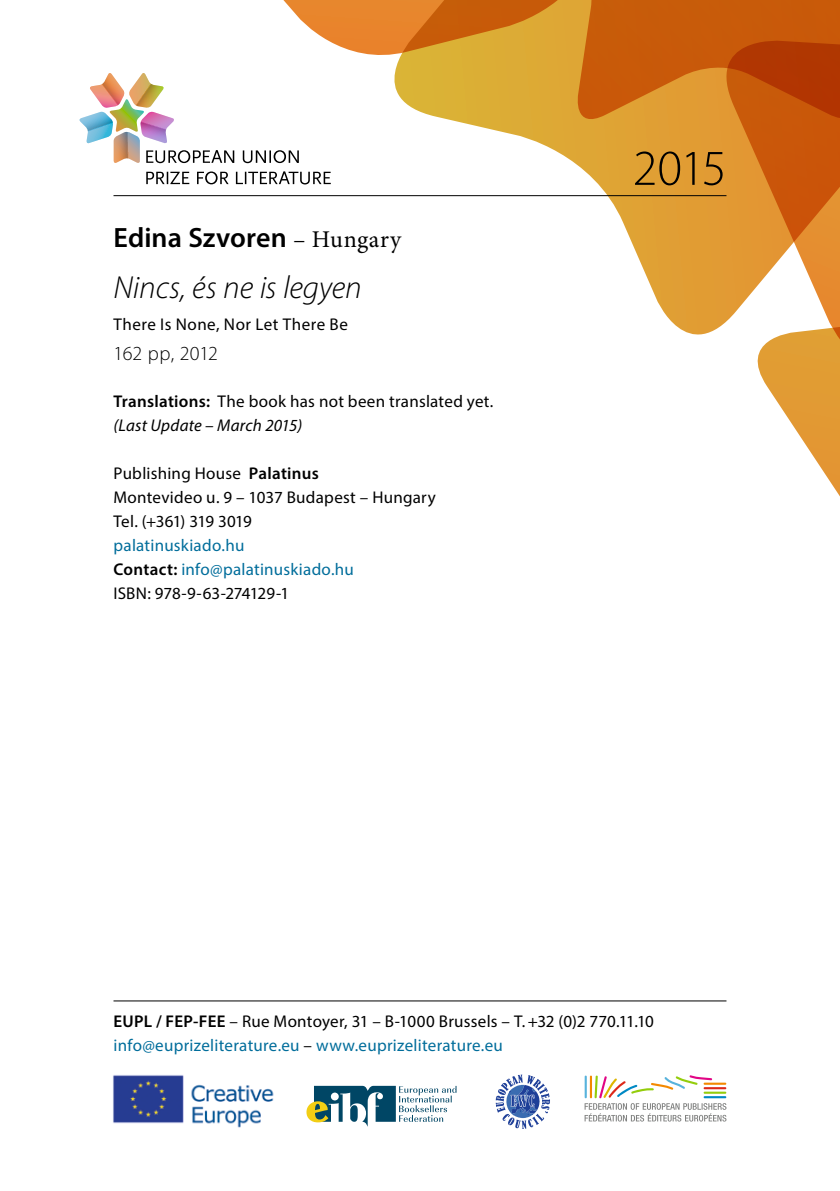
<style>
.page{position:relative;width:840px;height:1191px;background:#fff}
.page>*{position:absolute;margin:0;border:0;box-sizing:border-box;transform-origin:0 0}
.t1{font:300 50.4px "Myriad Pro";color:#000}
.t2{font:italic 300 32px "Myriad Pro";letter-spacing:-.005em;color:#000}
.t3{font:600 28px "Myriad Pro";letter-spacing:.005em;color:#000}
.t4{font:300 20px "Myriad Pro";letter-spacing:-.005em;color:#000}
.t5{font:17px/24px "Myriad Pro";letter-spacing:.015em;color:#000}
.t6{font:17px/24px "Myriad Pro";letter-spacing:.015em;color:#006d9b}
.s1{font-family:"Minion Pro";font-weight:400;font-size:24px}
.s2{font-weight:600}
.s3{font-style:italic}
.s4{font-weight:600;color:#000}
.s5{color:#000}
.s6{color:#006d9b}
</style>
<div class="page">
<svg style="left:367px;top:68px;width:335px;height:267px"></svg>
<svg style="left:497px;top:0;width:205px;height:121px;background:#d48120"></svg>
<svg style="left:775px;top:399px;width:64px;height:96px"></svg>
<svg style="left:283px;top:0;width:377px;height:68px;background:#db8e39"></svg>
<svg style="left:702px;top:0;width:137px;height:399px"></svg>
<div style="left:67px;top:60px;width:276px;height:137px;background:#fff"></div>
<svg style="left:146px;top:171px;width:184px;height:13px"></svg>
<svg style="left:79px;top:73px;width:220px;height:91px"></svg>
<hr style="left:113px;top:195px;width:613px;height:1px;background:#000">
<hr style="left:113px;top:1000px;width:613px;height:1px;background:#000">
<svg style="left:495px;top:1074px;width:54px;height:54px"></svg>
<svg style="left:584px;top:1075px;width:142px;height:46px"></svg>
<img style="left:113px;top:1075px;width:161px;height:53px">
<svg style="left:306px;top:1085px;width:150px;height:42px"></svg>
<h3 class="t3" style="left:113px;top:220px;width:289px">Edina Szvoren <span class="s1">– Hungary</span></h3>
<h2 class="t2" style="left:113px;top:268px;width:249px">Nincs, és ne is legyen</h2>
<p class="t5" style="left:113px;top:312px;width:236px">There Is None, Nor Let There Be</p>
<p class="t4" style="left:113px;top:341px;width:106px">162 pp, 2012</p>
<p class="t5" style="left:113px;top:389px;width:381px"><span class="s2">Translations:</span> The book has not been translated yet. <span class="s3">(Last Update – March 2015)</span></p>
<p class="t5" style="left:113px;top:461px;width:323px">Publishing House <span class="s2">Palatinus<br></span>Montevideo u. 9 – 1037 Budapest – Hungary<br>Tel. (+361) 319 3019</p>
<p class="t6" style="left:113px;top:533px;width:242px">palatinuskiado.hu<br><span class="s4">Contact:</span> info@palatinuskiado.hu<br><span class="s5">ISBN: 978-9-63-274129-1</span></p>
<h1 class="t1" style="left:632px;top:138px;width:95px">2015</h1>
<p class="t5" style="left:113px;top:1008px;width:541px"><span class="s2">EUPL / FEP-FEE</span> – Rue Montoyer, 31 – B-1000 Brussels – T.+32 (0)2 770.11.10 <span class="s6">info@euprizeliterature.eu</span> – <span class="s6">www.euprizeliterature.eu</span></p>
</div>
